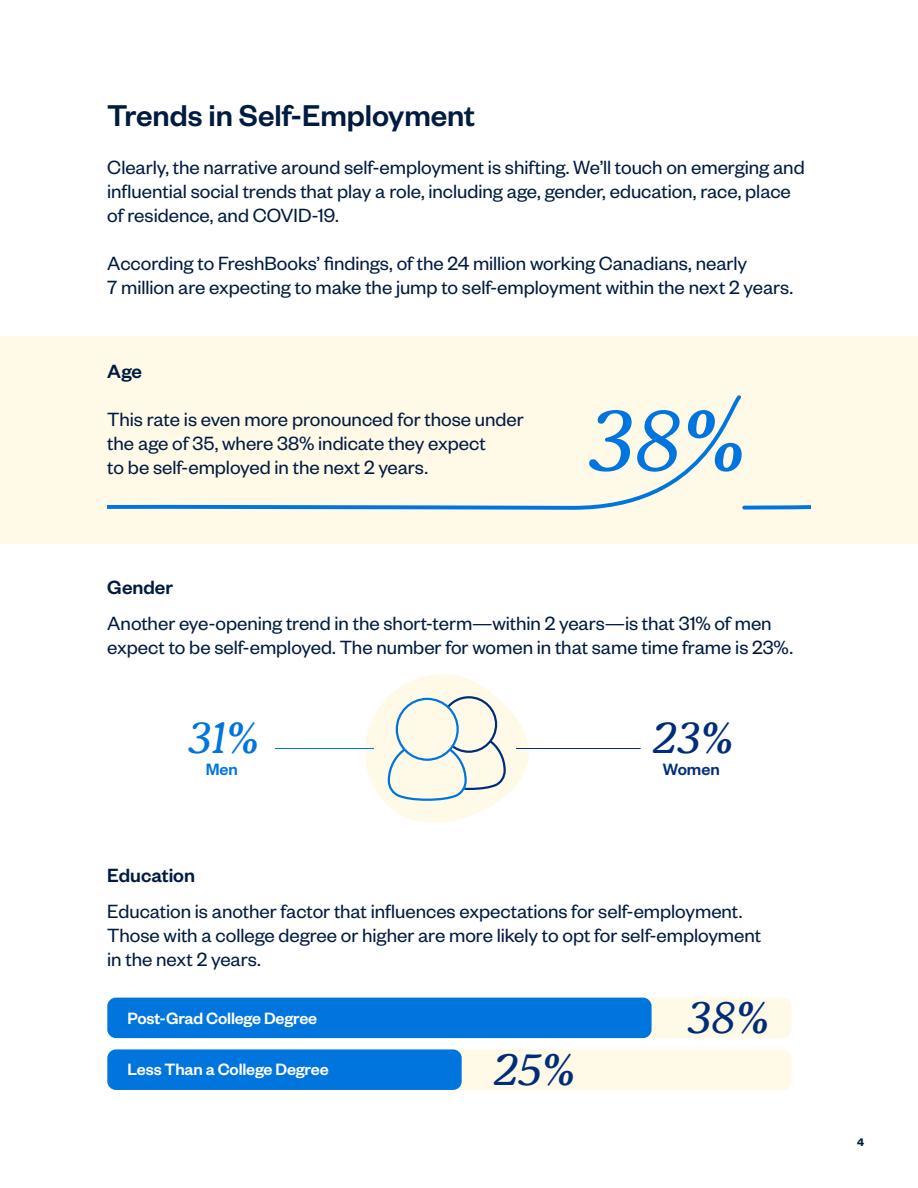
<style>
.page{position:relative;width:918px;height:1188px;background:#fff}
.page>*{position:absolute;margin:0;border:0;box-sizing:border-box;transform-origin:0 0}
.t1{font:italic 300 86.7px "Moranga";color:#0075dd}
.t2{font:italic 300 45px "Moranga";color:#002d79}
.t3{font:italic 300 44.4px "Moranga";color:#002d79}
.t4{font:italic 300 44.4px "Moranga";color:#0075dd}
.t5{font:500 33px "Founders Grotesk";color:#001b40}
.t6{font:21px/24px "Founders Grotesk";letter-spacing:-.005em;color:#001b40}
.t7{font:500 21px "Founders Grotesk";color:#001b40}
.t8{font:500 18px "Founders Grotesk";letter-spacing:-.01em;color:#fff}
.t9{font:500 18px "Founders Grotesk";color:#002d79}
.t10{font:500 18px "Founders Grotesk";color:#0075dd}
.t11{font:600 12px "Founders Grotesk";color:#001b40}
</style>
<div class="page">
<div style="left:0;top:336px;width:918px;height:208px;background:#fff9e8"></div>
<svg style="left:745px;top:505px;width:66px;height:5px"></svg>
<svg style="left:107px;top:395px;width:638px;height:115px"></svg>
<svg style="left:365px;top:674px;width:164px;height:149px"></svg>
<hr style="left:275px;top:748px;width:99px;height:1px;background:#0075dd">
<hr style="left:516px;top:748px;width:125px;height:1px;background:#002d79">
<div style="left:107px;top:1049px;width:684px;height:41px;background:#fff9e8;border-radius:9px"></div>
<div style="left:107px;top:1049px;width:355px;height:41px;background:#0075dd;border-radius:9px"></div>
<div style="left:107px;top:998px;width:684px;height:40px;background:#fff9e8;border-radius:9px"></div>
<div style="left:107px;top:998px;width:545px;height:40px;background:#0075dd;border-radius:9px"></div>
<h3 class="t5" style="left:107px;top:95px;width:369px">Trends in Self-Employment</h3>
<p class="t6" style="left:107px;top:154px;width:699px">Clearly, the narrative around self-employment is shifting. We’ll touch on emerging and influential social trends that play a role, including age, gender, education, race, place of residence, and COVID-19.</p>
<p class="t6" style="left:107px;top:250px;width:687px">According to FreshBooks’ findings, of the 24 million working Canadians, nearly<br>7 million are expecting to make the jump to self-employment within the next 2 years.</p>
<p class="t7" style="left:107px;top:358px;width:36px">Age</p>
<p class="t6" style="left:107px;top:406px;width:418px">This rate is even more pronounced for those under the age of 35, where 38% indicate they expect<br>to be self-employed in the next 2 years.</p>
<h1 class="t1" style="left:585px;top:384px;width:159px">38%</h1>
<p class="t7" style="left:107px;top:574px;width:67px">Gender</p>
<p class="t6" style="left:107px;top:610px;width:687px">Another eye-opening trend in the short-term—within 2 years—is that 31% of men expect to be self-employed. The number for women in that same time frame is 23%.</p>
<h3 class="t4" style="left:186px;top:709px;width:72px">31%</h3>
<p class="t10" style="left:206px;top:758px;width:34px">Men</p>
<h3 class="t3" style="left:651px;top:709px;width:82px">23%</h3>
<p class="t9" style="left:663px;top:758px;width:59px">Women</p>
<p class="t7" style="left:107px;top:862px;width:89px">Education</p>
<p class="t6" style="left:107px;top:898px;width:655px">Education is another factor that influences expectations for self-employment.<br>Those with a college degree or higher are more likely to opt for self-employment in the next 2 years.</p>
<p class="t8" style="left:128px;top:1007px;width:191px">Post-Grad College Degree</p>
<h2 class="t2" style="left:686px;top:988px;width:83px">38%</h2>
<p class="t8" style="left:128px;top:1058px;width:203px">Less Than a College Degree</p>
<h2 class="t2" style="left:492px;top:1040px;width:83px">25%</h2>
<p class="t11" style="left:857px;top:1134px;width:8px">4</p>
</div>
